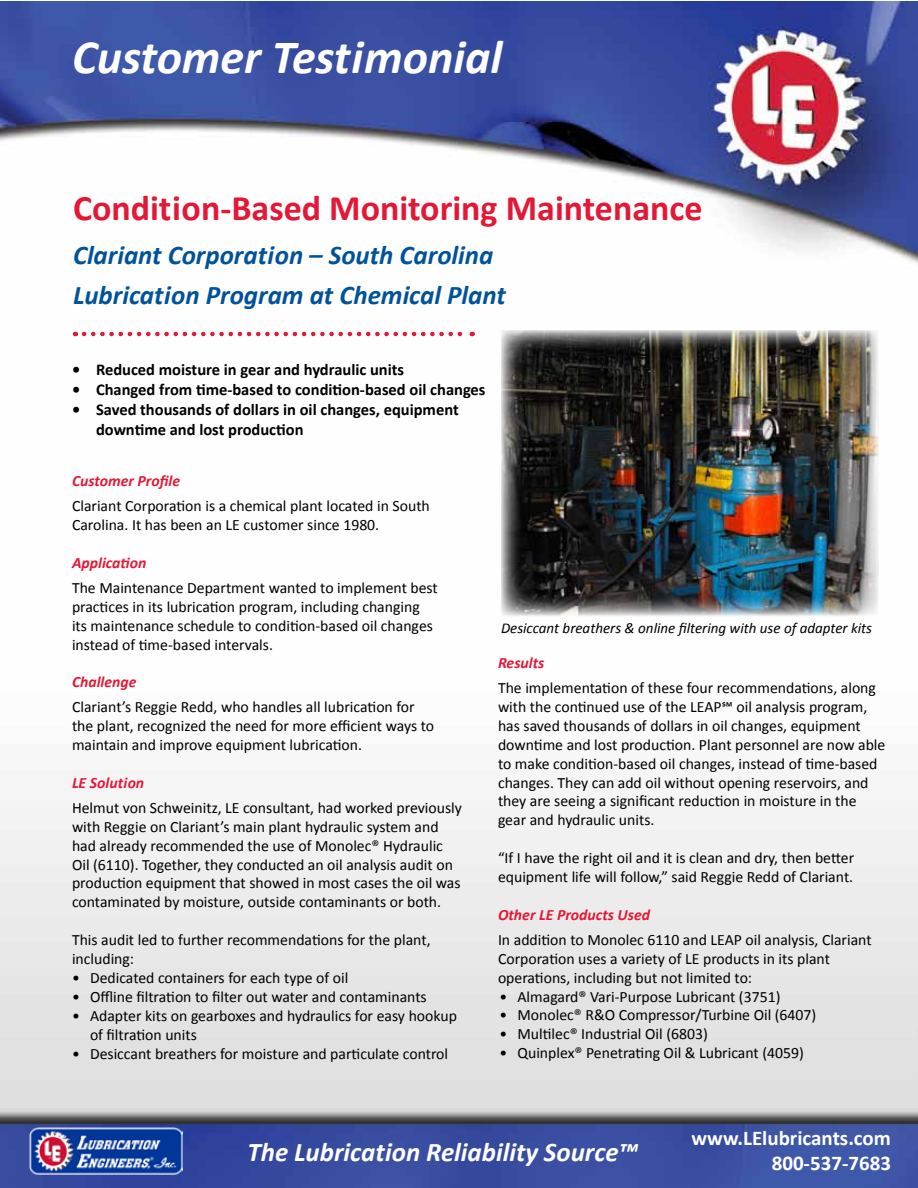
<style>
.page{position:relative;width:918px;height:1188px;background:#fff}
.page>*{position:absolute;margin:0;border:0;box-sizing:border-box;transform-origin:0 0}
.t1{font:italic 700 48px "Calibri";color:#fff}
.t2{font:700 36px "Calibri";color:#e31837}
.t3{font:italic 700 27px/39.9px "Calibri";color:#00539b}
.t4{font:italic 700 27px "Calibri";color:#fff}
.t5{font:700 21px/25.2px "Calibri";color:#fff;text-align:right}
.t6{font:700 16.5px/19.8px "Calibri";color:#000}
.t7{font:15.75px/18.9px "Calibri";color:#000}
.t8{font:italic 700 15.75px "Calibri";color:#e31837}
.t9{font:italic 15px "Calibri";color:#000}
</style>
<div class="page">
<img style="left:1px;top:1px;width:917px;height:1187px">
<svg style="left:84px;top:332px;width:389px;height:4px"></svg>
<img style="left:28px;top:1125px;width:154px;height:50px">
<img style="left:501px;top:330px;width:378px;height:286px">
<h1 class="t1" style="left:72px;top:27px;width:432px">Customer Testimonial</h1>
<h2 class="t2" style="left:73px;top:185px;width:631px">Condition-Based Monitoring Maintenance</h2>
<h3 class="t3" style="left:73px;top:236px;width:434px">Clariant Corporation – South Carolina<br>Lubrication Program at Chemical Plant</h3>
<p class="t6" style="left:72px;top:360px;width:334px">• Reduced moisture in gear and hydraulic units</p>
<p class="t6" style="left:72px;top:380px;width:415px">• Changed from time-based to condition-based oil changes</p>
<p class="t6" style="left:96px;top:400px;width:364px;text-indent:-24px">• Saved thousands of dollars in oil changes, equipment downtime and lost production</p>
<p class="t8" style="left:72px;top:471px;width:110px">Customer Profile</p>
<p class="t7" style="left:72px;top:497px;width:359px">Clariant Corporation is a chemical plant located in South<br>Carolina. It has been an LE customer since 1980.</p>
<p class="t8" style="left:72px;top:553px;width:76px">Application</p>
<p class="t7" style="left:72px;top:578px;width:367px">The Maintenance Department wanted to implement best practices in its lubrication program, including changing its maintenance schedule to condition-based oil changes instead of time-based intervals.</p>
<p class="t8" style="left:72px;top:672px;width:66px">Challenge</p>
<p class="t7" style="left:72px;top:698px;width:364px">Clariant’s Reggie Redd, who handles all lubrication for the plant, recognized the need for more efficient ways to maintain and improve equipment lubrication.</p>
<p class="t8" style="left:72px;top:773px;width:74px">LE Solution</p>
<p class="t7" style="left:72px;top:798px;width:391px">Helmut von Schweinitz, LE consultant, had worked previously with Reggie on Clariant’s main plant hydraulic system and had already recommended the use of Monolec® Hydraulic Oil (6110). Together, they conducted an oil analysis audit on production equipment that showed in most cases the oil was contaminated by moisture, outside contaminants or both.</p>
<p class="t7" style="left:72px;top:930px;width:360px">This audit led to further recommendations for the plant, including:</p>
<p class="t7" style="left:72px;top:968px;width:278px">• Dedicated containers for each type of oil</p>
<p class="t7" style="left:72px;top:987px;width:356px">• Offline filtration to filter out water and contaminants</p>
<p class="t7" style="left:90px;top:1006px;width:369px;text-indent:-18px">• Adapter kits on gearboxes and hydraulics for easy hookup of filtration units</p>
<p class="t7" style="left:72px;top:1044px;width:378px">• Desiccant breathers for moisture and particulate control</p>
<p class="t9" style="left:501px;top:618px;width:373px">Desiccant breathers &amp; online filtering with use of adapter kits</p>
<p class="t8" style="left:498px;top:653px;width:48px">Results</p>
<p class="t7" style="left:498px;top:678px;width:389px">The implementation of these four recommendations, along with the continued use of the LEAP℠ oil analysis program, has saved thousands of dollars in oil changes, equipment downtime and lost production. Plant personnel are now able to make condition-based oil changes, instead of time-based changes. They can add oil without opening reservoirs, and they are seeing a significant reduction in moisture in the gear and hydraulic units.</p>
<p class="t7" style="left:498px;top:849px;width:358px">“If I have the right oil and it is clean and dry, then better equipment life will follow,” said Reggie Redd of Clariant.</p>
<p class="t8" style="left:498px;top:905px;width:154px">Other LE Products Used</p>
<p class="t7" style="left:498px;top:930px;width:375px">In addition to Monolec 6110 and LEAP oil analysis, Clariant<br>Corporation uses a variety of LE products in its plant operations, including but not limited to:</p>
<p class="t7" style="left:500px;top:987px;width:282px">• Almagard® Vari-Purpose Lubricant (3751)</p>
<p class="t7" style="left:500px;top:1006px;width:318px">• Monolec® R&amp;O Compressor/Turbine Oil (6407)</p>
<p class="t7" style="left:500px;top:1025px;width:210px">• Multilec® Industrial Oil (6803)</p>
<p class="t7" style="left:500px;top:1044px;width:306px">• Quinplex® Penetrating Oil &amp; Lubricant (4059)</p>
<h3 class="t4" style="left:248px;top:1135px;width:392px">The Lubrication Reliability Source™</h3>
<h3 class="t5" style="left:692px;top:1125px;width:201px">www.LElubricants.com<br>800-537-7683</h3>
</div>
